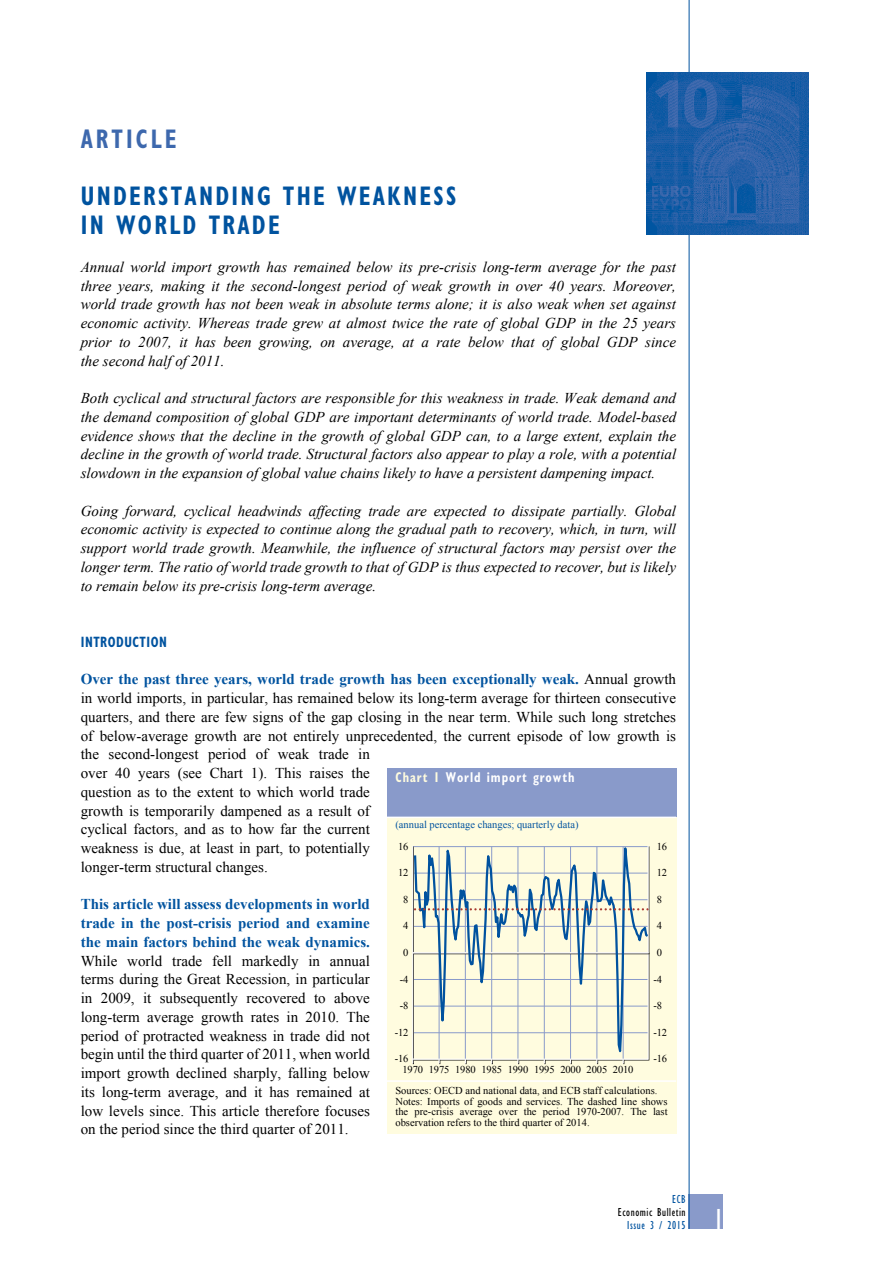
<style>
.page{position:relative;width:893px;height:1263px;background:#fff}
.page>*{position:absolute;margin:0;border:0;box-sizing:border-box;transform-origin:0 0}
.t1{font:condensed 30px "Gill Sans Myriad";color:#fff;scale:.95 1}
.t2{font:700 condensed 27px/28.5px "Gill Sans Myriad";letter-spacing:.1em;color:#00539f;scale:.85 1}
.t3{font:700 condensed 27px "Gill Sans Myriad";letter-spacing:.13em;color:#3d68ad;scale:.85 1}
.t4{font:italic 15px/18.8px "Times New Roman WGL";color:#000;text-align:justify}
.t5{font:15px/18.8px "Times New Roman WGL";color:#000}
.t6{font:700 15px/18.8px "Times New Roman WGL";color:#00539f;text-align:justify}
.t7{font:700 condensed 15px "Gill Sans Myriad";letter-spacing:.04em;color:#00539f;scale:.85 1}
.t8{font:700 condensed 14.25px "Gill Sans Myriad";letter-spacing:.08em;color:#fff;scale:.85 1}
.t9{font:condensed 12px "Gill Sans Myriad";letter-spacing:.05em;color:#000;scale:.95 1}
.t10{font:condensed 12px "Gill Sans Myriad";letter-spacing:.05em;color:#00539f;scale:.95 1}
.t11{font:10.5px/10.5px "Times New Roman WGL";color:#000}
.t12{font:10.5px "Times New Roman WGL";color:#00539f}
.s1{font-weight:700;color:#00539f}
.s2{color:#fffcdf}
</style>
<div class="page">
<div style="left:689px;top:1195px;width:34px;height:34px;background:#899aca"></div>
<hr style="left:689px;top:0;width:1px;height:1229px;background:#00539f">
<img style="left:646px;top:72px;width:163px;height:163px">
<div style="left:387px;top:768px;width:289px;height:366px;background:#fffcdf"></div>
<div style="left:387px;top:768px;width:289px;height:49px;background:#899aca"></div>
<hr style="left:387px;top:817px;width:289px;height:1px;background:#fff">
<hr style="left:387px;top:1080px;width:289px;height:2px;background:#fff">
<svg style="left:413px;top:816px;width:238px;height:249px"></svg>
<svg style="left:415px;top:908px;width:232px;height:2px"></svg>
<h2 class="t3" style="left:81px;top:123px;width:114px">ARTICLE</h2>
<h2 class="t2" style="left:81px;top:182px;width:443px">UNDERSTANDING THE WEAKNESS<br>IN WORLD TRADE</h2>
<p class="t4" style="left:81px;top:257px;width:597px">Annual world import growth has remained below its pre-crisis long-term average for the past three years, making it the second-longest period of weak growth in over 40 years. Moreover, world trade growth has not been weak in absolute terms alone; it is also weak when set against economic activity. Whereas trade grew at almost twice the rate of global GDP in the 25 years prior to 2007, it has been growing, on average, at a rate below that of global GDP since the second half of 2011.</p>
<p class="t4" style="left:81px;top:388px;width:597px">Both cyclical and structural factors are responsible for this weakness in trade. Weak demand and the demand composition of global GDP are important determinants of world trade. Model-based evidence shows that the decline in the growth of global GDP can, to a large extent, explain the decline in the growth of world trade. Structural factors also appear to play a role, with a potential slowdown in the expansion of global value chains likely to have a persistent dampening impact.</p>
<p class="t4" style="left:81px;top:501px;width:597px">Going forward, cyclical headwinds affecting trade are expected to dissipate partially. Global economic activity is expected to continue along the gradual path to recovery, which, in turn, will support world trade growth. Meanwhile, the influence of structural factors may persist over the longer term. The ratio of world trade growth to that of GDP is thus expected to recover, but is likely to remain below its pre-crisis long-term average.</p>
<p class="t7" style="left:81px;top:633px;width:60px">INTRODUCTI</p>
<p class="t7" style="left:151px;top:633px;width:21px">ON</p>
<p class="t5" style="left:81px;top:670px;width:597px"><span class="s1">Over the past three years, world trade growth has been exceptionally weak.</span> Annual growth in world imports, in particular, has remained below its long-term average for thirteen consecutive quarters, and there are few signs of the gap closing in the near term. While such long stretches of below-average growth are not entirely unprecedented, the current episode of low growth is the second-longest period of weak trade in<br>over 40 years (see Chart 1). This raises the<br>question as to the extent to which world trade<br>growth is temporarily dampened as a result of<br>cyclical factors, and as to how far the current<br>weakness is due, at least in part, to potentially<br>longer-term structural changes.</p>
<p class="t6" style="left:81px;top:894px;width:291px">This article will assess developments in world trade in the post-crisis period and examine the main factors behind the weak dynamics.</p>
<p class="t5" style="left:81px;top:951px;width:291px;text-align:justify">While world trade fell markedly in annual terms during the Great Recession, in particular in 2009, it subsequently recovered to above long-term average growth rates in 2010. The period of protracted weakness in trade did not begin until the third quarter of 2011, when world import growth declined sharply, falling below its long-term average, and it has remained at low levels since. This article therefore focuses on the period since the third quarter of 2011.</p>
<p class="t8" style="left:395px;top:769px;width:212px"><span class="s2">CHART 1</span> WORLD IMPORT GROWTH</p>
<p class="t12" style="left:395px;top:818px;width:185px">(annual percentage changes; quarterly data)</p>
<p class="t11" style="left:398px;top:841px;width:12px">16</p>
<p class="t11" style="left:657px;top:841px;width:12px">16</p>
<p class="t11" style="left:398px;top:867px;width:12px">12</p>
<p class="t11" style="left:657px;top:867px;width:12px">12</p>
<p class="t11" style="left:403px;top:894px;width:7px">8</p>
<p class="t11" style="left:657px;top:894px;width:7px">8</p>
<p class="t11" style="left:403px;top:920px;width:7px">4</p>
<p class="t11" style="left:657px;top:920px;width:7px">4</p>
<p class="t11" style="left:403px;top:947px;width:7px">0</p>
<p class="t11" style="left:657px;top:947px;width:7px">0</p>
<p class="t11" style="left:400px;top:973px;width:10px">-4</p>
<p class="t11" style="left:653px;top:973px;width:10px">-4</p>
<p class="t11" style="left:400px;top:1000px;width:10px">-8</p>
<p class="t11" style="left:653px;top:1000px;width:10px">-8</p>
<p class="t11" style="left:395px;top:1027px;width:15px">-12</p>
<p class="t11" style="left:653px;top:1027px;width:15px">-12</p>
<p class="t11" style="left:395px;top:1053px;width:15px">-16</p>
<p class="t11" style="left:653px;top:1053px;width:15px">-16</p>
<p class="t11" style="left:395px;top:1059px;width:263px;line-height:21.1px;text-indent:7px">1970 1975 1980 1985 1990 1995 2000 2005 2010<br>Sources: OECD and national data, and ECB staff calculations.</p>
<p class="t11" style="left:395px;top:1096px;width:274px;text-align:justify">Notes: Imports of goods and services. The dashed line shows the pre-crisis average over the period 1970-2007. The last observation refers to the third quarter of 2014.</p>
<p class="t10" style="left:672px;top:1192px;width:16px">ECB</p>
<p class="t9" style="left:618px;top:1205px;width:73px">Economic Bulletin</p>
<p class="t10" style="left:627px;top:1218px;width:63px">Issue 3 / 2015</p>
<h1 class="t1" style="left:713px;top:1201px;width:12px">1</h1>
</div>
